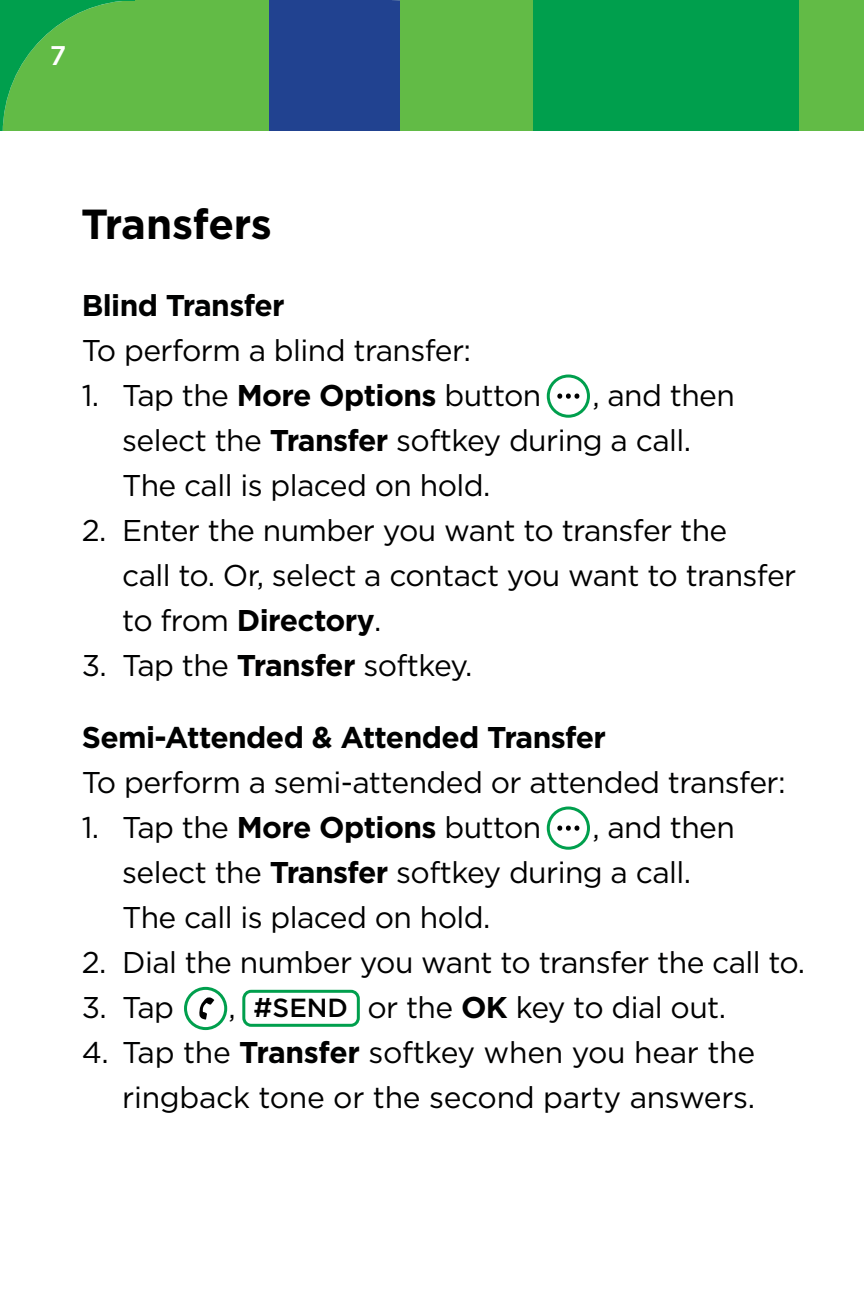
<style>
.page{position:relative;width:864px;height:1296px;background:#fff}
.page>*{position:absolute;margin:0;border:0;box-sizing:border-box;transform-origin:0 0}
.t1{font:700 42px "Gotham";letter-spacing:-.01em;color:#000}
.t2{font:30px/45px "Gotham";letter-spacing:-.02em;color:#000}
.t3{font:30px/45px "Gotham";letter-spacing:-.02em;color:#000101;text-align:right}
.t4{font:700 30px "Gotham";letter-spacing:-.02em;color:#000101}
.t5{font:500 27px "Gotham";color:#fff}
.t6{font:500 26.1px "Gotham";color:#000}
.s1{font-weight:700}
.s2{font-size:27.3px}
</style>
<div class="page">
<svg style="left:0;top:0;width:401px;height:131px;background:#377d6a"></svg>
<div style="left:799px;top:0;width:65px;height:131px;background:#62bb46"></div>
<div style="left:533px;top:0;width:266px;height:131px;background:#009f4d"></div>
<div style="left:401px;top:0;width:132px;height:131px;background:#62bb46"></div>
<div style="left:139px;top:0;width:130px;height:131px;background:#62bb46"></div>
<div style="left:547px;top:375px;width:43px;height:43px;border:3px solid #009f4d;border-radius:50%"></div>
<svg style="left:557px;top:394px;width:22px;height:5px"></svg>
<div style="left:547px;top:807px;width:43px;height:43px;border:3px solid #009f4d;border-radius:50%"></div>
<svg style="left:557px;top:826px;width:22px;height:5px"></svg>
<div style="left:184px;top:987px;width:43px;height:43px;border:3px solid #009f4d;border-radius:50%"></div>
<svg style="left:199px;top:997px;width:15px;height:23px"></svg>
<div style="left:242px;top:990px;width:118px;height:37px;border:3px solid #009f4d;border-radius:7px"></div>
<hr style="left:0;top:0;width:135px;height:1px;background:#009f4d">
<p class="t5" style="left:50px;top:38px;width:18px">7</p>
<h1 class="t1" style="left:81px;top:196px;width:193px">Transfers</h1>
<p class="t4" style="left:82px;top:285px;width:204px">Blind Transfer</p>
<p class="t2" style="left:82px;top:327px;width:391px">To perform a blind transfer:</p>
<p class="t2" style="left:82px;top:372px;width:461px">1. Tap the <span class="s1">More Options</span> button</p>
<p class="t2" style="left:122px;top:372px;width:614px;text-indent:470px">, and then select the <span class="s1">Transfer</span> softkey during a call.<br>The call is placed on hold.</p>
<p class="t2" style="left:122px;top:507px;width:676px;text-indent:-40px">2. Enter the number you want to transfer the<br>call to. Or, select a contact you want to transfer to from <span class="s1">Directory</span>.</p>
<p class="t3" style="left:82px;top:642px;width:392px">3. Tap the <span class="s1">Transfer</span> softkey.</p>
<p class="t4" style="left:82px;top:717px;width:526px">Semi-Attended &amp; Attended Transfer</p>
<p class="t3" style="left:82px;top:759px;width:705px">To perform a semi-attended or attended transfer:</p>
<p class="t2" style="left:82px;top:804px;width:461px">1. Tap the <span class="s1">More Options</span> button</p>
<p class="t2" style="left:122px;top:804px;width:614px;text-indent:470px">, and then select the <span class="s1">Transfer</span> softkey during a call.<br>The call is placed on hold.</p>
<p class="t3" style="left:82px;top:939px;width:725px">2. Dial the number you want to transfer the call to.</p>
<p class="t3" style="left:82px;top:984px;width:94px">3. Tap</p>
<p class="t3" style="left:367px;top:984px;width:360px">or the <span class="s1">OK</span> key to dial out.</p>
<p class="t3" style="left:82px;top:1029px;width:675px">4. Tap the <span class="s1">Transfer</span> softkey when you hear the ringback tone or the second party answers.</p>
<p class="t6" style="left:254px;top:991px;width:96px"><span class="s2">#</span>SEND</p>
<p class="t3" style="left:229px;top:984px;width:9px">,</p>
</div>
